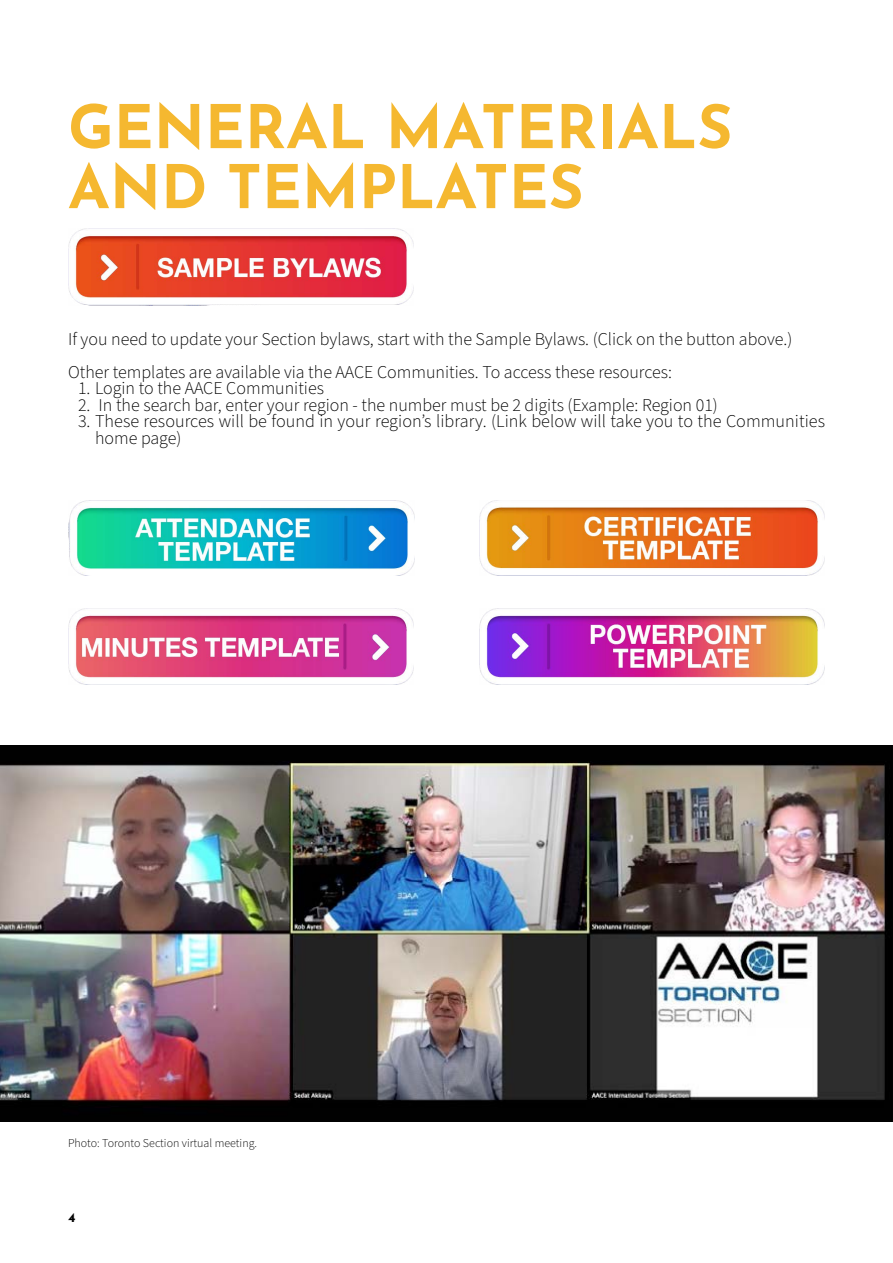
<style>
.page{position:relative;width:893px;height:1263px;background:#fff}
.page>*{position:absolute;margin:0;border:0;box-sizing:border-box;transform-origin:0 0}
.t1{font:700 60px/60px "Josefin Sans";color:#f5b830}
.t2{font:300 18px/33px "Source Sans Pro";color:#000}
.t3{font:700 13.5px "Josefin Sans";color:#000}
.t4{font:300 12px "Source Sans Pro";color:#000}
</style>
<div class="page">
<img style="left:0;top:745px;width:893px;height:376px">
<img style="left:68px;top:229px;width:346px;height:76px">
<img style="left:68px;top:609px;width:346px;height:75px">
<img style="left:479px;top:500px;width:346px;height:76px">
<img style="left:68px;top:500px;width:347px;height:76px">
<img style="left:479px;top:609px;width:346px;height:75px">
<h1 class="t1" style="left:68px;top:88px;width:666px">GENERAL MATERIALS<br>AND TEMPLATES</h1>
<p class="t2" style="left:68px;top:323px;width:726px">If you need to update your Section bylaws, start with the Sample Bylaws. (Click on the button above.)<br>Other templates are available via the AACE Communities. To access these resources:</p>
<p class="t2" style="left:78px;top:372px;width:247px">1. Login to the AACE Communities</p>
<p class="t2" style="left:78px;top:389px;width:641px">2. In the search bar, enter your region - the number must be 2 digits (Example: Region 01)</p>
<p class="t2" style="left:95px;top:413px;width:731px;line-height:16.5px;text-indent:-17px">3. These resources will be found in your region’s library. (Link below will take you to the Communities home page)</p>
<p class="t4" style="left:68px;top:1134px;width:191px">Photo: Toronto Section virtual meeting.</p>
<p class="t3" style="left:68px;top:1205px;width:9px">4</p>
</div>
